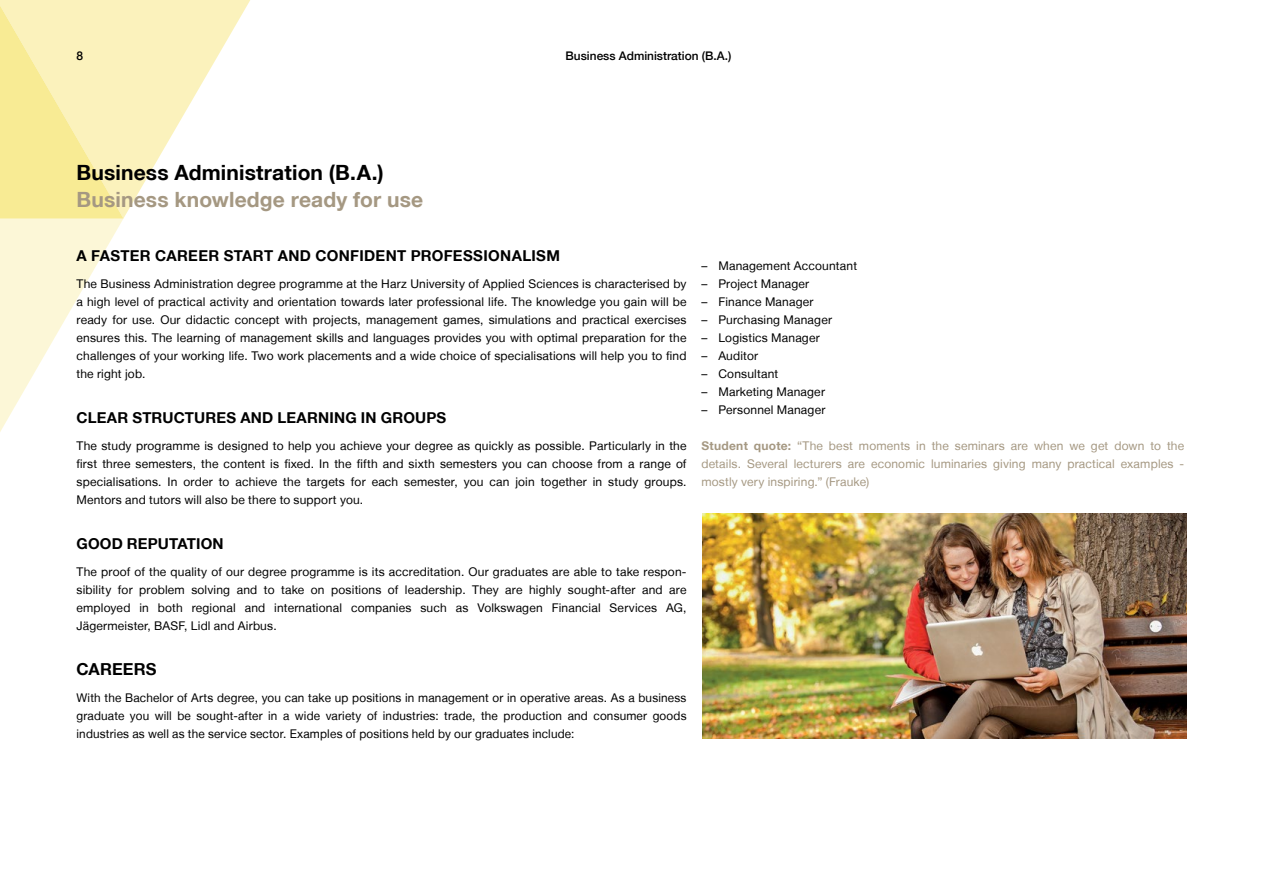
<style>
.page{position:relative;width:1263px;height:893px;background:#fff}
.page>*{position:absolute;margin:0;border:0;box-sizing:border-box;transform-origin:0 0}
.t1{font:700 21px "Helvetica Neue LT";letter-spacing:.01em;color:#000}
.t2{font:700 21px "Helvetica Neue LT";letter-spacing:.005em;color:#a59882}
.t3{font:700 16.5px "Helvetica Neue LT";letter-spacing:.01em;color:#000}
.t4{font:700 15px "Helvetica Neue LT";letter-spacing:.015em;color:#000}
.t5{font:12px/18px "Helvetica Neue LT";letter-spacing:.015em;color:#000;text-align:justify}
.t6{font:12px/18px "Helvetica Neue LT";letter-spacing:.015em;color:#a59882;text-align:justify}
.t7{font:500 12px "Helvetica Neue LT";color:#000}
.t8{font:500 11.85px "Helvetica Neue LT";color:#000}
.s1{font-weight:700}
</style>
<div class="page">
<svg style="left:0;top:219px;width:123px;height:213px"></svg>
<svg style="left:0;top:0;width:250px;height:219px;fill:#fbf2bc"></svg>
<img style="left:702px;top:513px;width:484px;height:225px">
<p class="t7" style="left:77px;top:48px;width:8px">8</p>
<p class="t8" style="left:566px;top:48px;width:167px">Business Administration (B.A.)</p>
<h1 class="t1" style="left:77px;top:160px;width:309px">Business Administration (B.A.)</h1>
<h1 class="t2" style="left:77px;top:187px;width:348px">Business knowledge ready for use</h1>
<p class="t4" style="left:77px;top:246px;width:485px">A FASTER CAREER START AND CONFIDENT PROFESSIONALISM</p>
<p class="t5" style="left:77px;top:275px;width:611px">The Business Administration degree programme at the Harz University of Applied Sciences is characterised by a high level of practical activity and orientation towards later professional life. The knowledge you gain will be ready for use. Our didactic concept with projects, management games, simulations and practical exercises ensures this. The learning of management skills and languages provides you with optimal preparation for the challenges of your working life. Two work placements and a wide choice of specialisations will help you to find the right job.</p>
<p class="t4" style="left:77px;top:408px;width:371px">CLEAR STRUCTURES AND LEARNING IN GROUPS</p>
<p class="t5" style="left:77px;top:437px;width:611px">The study programme is designed to help you achieve your degree as quickly as possible. Particularly in the first three semesters, the content is fixed. In the fifth and sixth semesters you can choose from a range of specialisations. In order to achieve the targets for each semester, you can join together in study groups.<br>Mentors and tutors will also be there to support you.</p>
<p class="t4" style="left:77px;top:534px;width:149px">GOOD REPUTATION</p>
<p class="t5" style="left:77px;top:563px;width:611px">The proof of the quality of our degree programme is its accreditation. Our graduates are able to take respon&shy;sibility for problem solving and to take on positions of leadership. They are highly sought-after and are employed in both regional and international companies such as Volkswagen Financial Services AG, Jägermeister, BASF, Lidl and Airbus.</p>
<h2 class="t3" style="left:77px;top:659px;width:82px">CAREERS</h2>
<p class="t5" style="left:77px;top:689px;width:611px">With the Bachelor of Arts degree, you can take up positions in management or in operative areas. As a business graduate you will be sought-after in a wide variety of industries: trade, the production and consumer goods industries as well as the service sector. Examples of positions held by our graduates include:</p>
<p class="t5" style="left:701px;top:257px;width:157px">– Management Accountant</p>
<p class="t5" style="left:701px;top:275px;width:109px">– Project Manager</p>
<p class="t5" style="left:701px;top:293px;width:114px">– Finance Manager</p>
<p class="t5" style="left:701px;top:311px;width:132px">– Purchasing Manager</p>
<p class="t5" style="left:701px;top:329px;width:120px">– Logistics Manager</p>
<p class="t5" style="left:701px;top:347px;width:58px">– Auditor</p>
<p class="t5" style="left:701px;top:365px;width:78px">– Consultant</p>
<p class="t5" style="left:701px;top:383px;width:125px">– Marketing Manager</p>
<p class="t5" style="left:701px;top:401px;width:125px">– Personnel Manager</p>
<p class="t6" style="left:701px;top:437px;width:484px"><span class="s1">Student quote:</span> “The best moments in the seminars are when we get down to the details. Several lecturers are economic luminaries giving many practical examples - mostly very inspiring.” (Frauke)</p>
</div>
